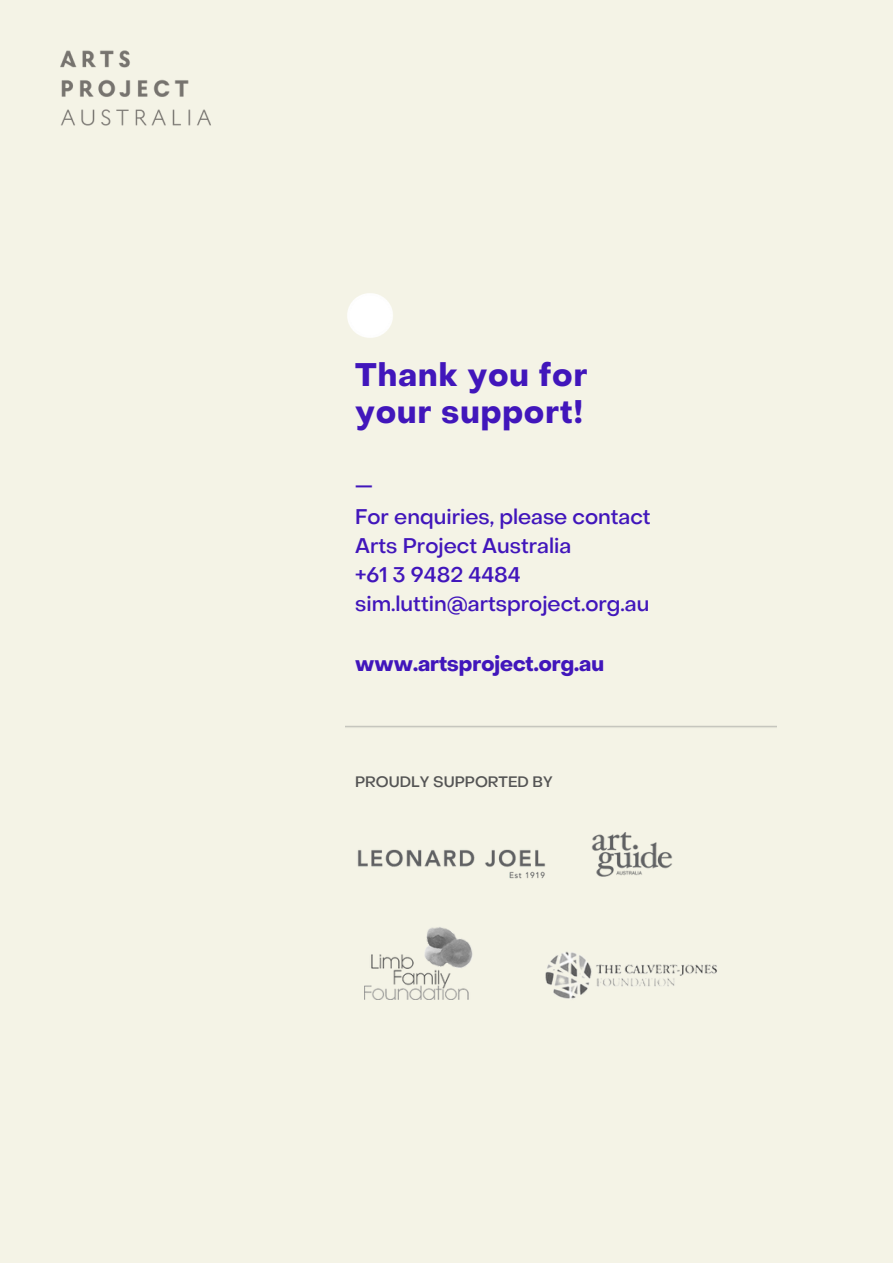
<style>
.page{position:relative;width:893px;height:1264px;background:#fff}
.page>*{position:absolute;margin:0;border:0;box-sizing:border-box;transform-origin:0 0}
.t1{font:700 32.1px/37.8px "Object Sans";letter-spacing:.035em;color:#4116bb}
.t2{font:500 21px "Object Sans";color:#4116bb}
.t3{font:700 21px "Object Sans";color:#4116bb}
.t4{font:500 15px "Object Sans";color:#545454}
</style>
<div class="page">
<div style="left:0;top:0;width:892px;height:1262px;background:#f4f3e6"></div>
<img style="left:60px;top:50px;width:151px;height:76px">
<img style="left:347px;top:293px;width:46px;height:45px">
<img style="left:357px;top:849px;width:189px;height:30px">
<img style="left:591px;top:832px;width:81px;height:45px">
<img style="left:364px;top:927px;width:109px;height:72px">
<img style="left:545px;top:951px;width:172px;height:48px">
<p class="t1" style="left:355px;top:358px;width:234px">Thank you for your support!</p>
<p class="t2" style="left:355px;top:478px;width:19px">—</p>
<p class="t2" style="left:355px;top:508px;width:297px">For enquiries, please contact</p>
<p class="t2" style="left:355px;top:537px;width:217px">Arts Project Australia</p>
<p class="t2" style="left:355px;top:566px;width:167px">+61 3 9482 4484</p>
<p class="t2" style="left:355px;top:596px;width:296px">sim.luttin@artsproject.org.au</p>
<p class="t3" style="left:355px;top:655px;width:250px">www.artsproject.org.au</p>
<p class="t4" style="left:355px;top:776px;width:199px">PROUDLY SUPPORTED BY</p>
</div>
